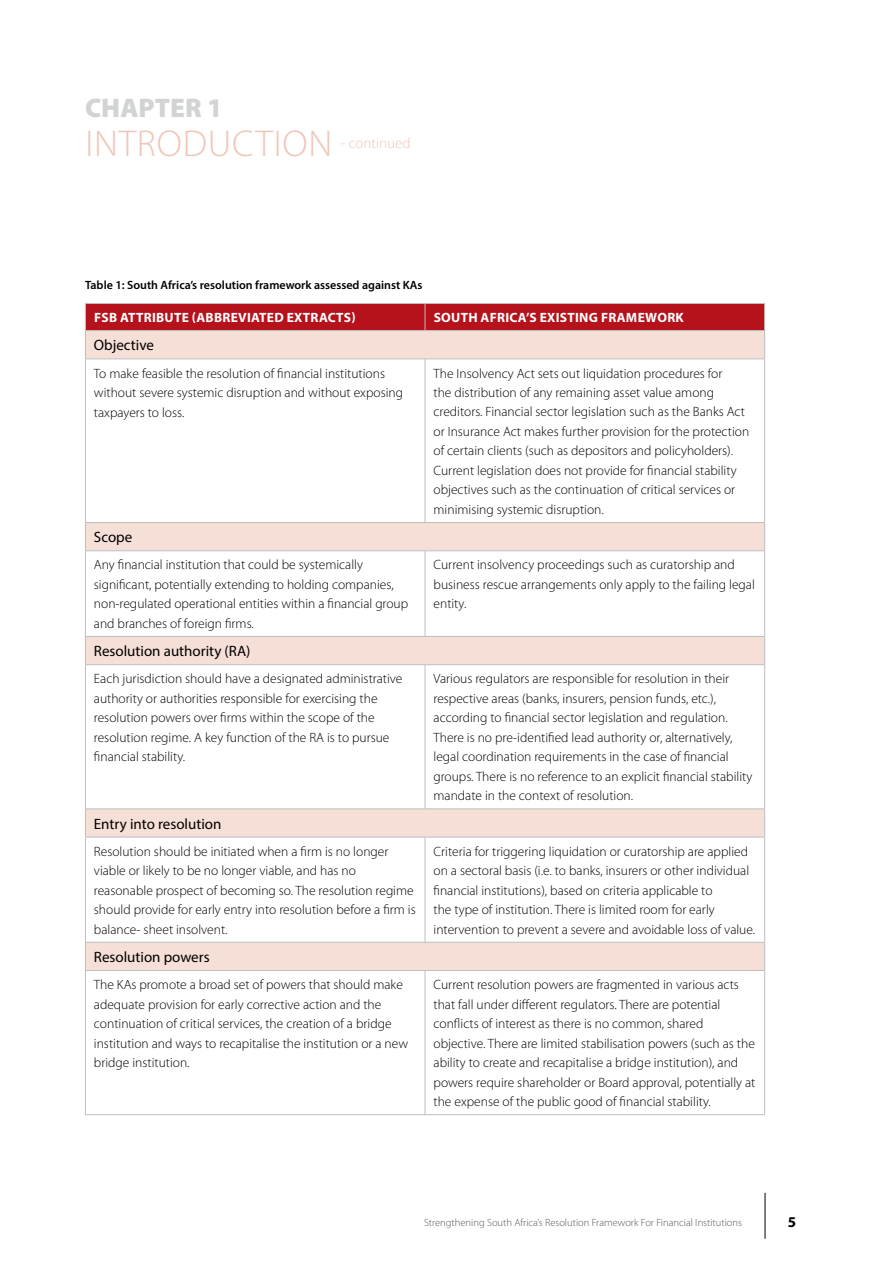
<style>
.page{position:relative;width:893px;height:1263px;background:#fff}
.page>*{position:absolute;margin:0;border:0;box-sizing:border-box;transform-origin:0 0}
.t1{font:300 37.5px "Myriad Pro";letter-spacing:.02em;color:#eec7b8}
.t2{font:900 27px "Myriad Pro";color:#d1d3d4}
.t3{font:15px "Myriad Pro";color:#000}
.t4{font:300 15px "Myriad Pro";color:#eec7b8}
.t5{font:700 15px "Myriad Pro";color:#000}
.t6{font:300 13.5px/19.5px "Myriad Pro";color:#000}
.t7{font:700 13.5px "Myriad Pro";letter-spacing:.02em;color:#fff}
.t8{font:600 12px "Myriad Pro";color:#000}
.t9{font:300 10.5px "Myriad Pro";color:#58595b}
</style>
<div class="page">
<hr style="left:765px;top:1193px;width:1px;height:46px;background:#000">
<svg style="left:86px;top:359px;width:678px;height:755px"></svg>
<svg style="left:85px;top:303px;width:680px;height:55px;background:#d47c7c"></svg>
<hr style="left:85px;top:358px;width:340px;height:1px;background:#bcbec0">
<hr style="left:85px;top:359px;width:1px;height:163px;background:#bcbec0">
<hr style="left:425px;top:358px;width:340px;height:1px;background:#bcbec0">
<hr style="left:425px;top:359px;width:1px;height:163px;background:#bcbec0">
<hr style="left:764px;top:359px;width:1px;height:163px;background:#bcbec0">
<hr style="left:85px;top:522px;width:340px;height:1px;background:#bcbec0">
<svg style="left:85px;top:523px;width:1px;height:27px"></svg>
<hr style="left:425px;top:522px;width:340px;height:1px;background:#bcbec0">
<svg style="left:764px;top:523px;width:1px;height:27px"></svg>
<hr style="left:85px;top:550px;width:340px;height:1px;background:#bcbec0">
<hr style="left:85px;top:551px;width:1px;height:85px;background:#bcbec0">
<hr style="left:425px;top:550px;width:340px;height:1px;background:#bcbec0">
<hr style="left:425px;top:551px;width:1px;height:85px;background:#bcbec0">
<hr style="left:764px;top:551px;width:1px;height:85px;background:#bcbec0">
<hr style="left:85px;top:636px;width:340px;height:1px;background:#bcbec0">
<svg style="left:85px;top:637px;width:1px;height:27px"></svg>
<hr style="left:425px;top:636px;width:340px;height:1px;background:#bcbec0">
<svg style="left:764px;top:637px;width:1px;height:27px"></svg>
<hr style="left:85px;top:664px;width:340px;height:1px;background:#bcbec0">
<hr style="left:85px;top:665px;width:1px;height:143px;background:#bcbec0">
<hr style="left:425px;top:664px;width:340px;height:1px;background:#bcbec0">
<hr style="left:425px;top:665px;width:1px;height:143px;background:#bcbec0">
<hr style="left:764px;top:665px;width:1px;height:143px;background:#bcbec0">
<hr style="left:85px;top:808px;width:340px;height:1px;background:#bcbec0">
<svg style="left:85px;top:809px;width:1px;height:28px"></svg>
<hr style="left:425px;top:808px;width:340px;height:1px;background:#bcbec0">
<svg style="left:764px;top:809px;width:1px;height:28px"></svg>
<hr style="left:85px;top:837px;width:340px;height:1px;background:#bcbec0">
<hr style="left:85px;top:837px;width:1px;height:105px;background:#bcbec0">
<hr style="left:425px;top:837px;width:340px;height:1px;background:#bcbec0">
<hr style="left:425px;top:837px;width:1px;height:105px;background:#bcbec0">
<hr style="left:764px;top:837px;width:1px;height:105px;background:#bcbec0">
<hr style="left:85px;top:942px;width:340px;height:1px;background:#bcbec0">
<svg style="left:85px;top:943px;width:1px;height:27px"></svg>
<hr style="left:425px;top:942px;width:340px;height:1px;background:#bcbec0">
<svg style="left:764px;top:943px;width:1px;height:27px"></svg>
<hr style="left:85px;top:970px;width:340px;height:1px;background:#bcbec0">
<hr style="left:85px;top:971px;width:1px;height:143px;background:#bcbec0">
<hr style="left:425px;top:970px;width:340px;height:1px;background:#bcbec0">
<hr style="left:425px;top:971px;width:1px;height:143px;background:#bcbec0">
<hr style="left:764px;top:971px;width:1px;height:143px;background:#bcbec0">
<hr style="left:85px;top:1114px;width:340px;height:1px;background:#bcbec0">
<hr style="left:425px;top:1114px;width:340px;height:1px;background:#bcbec0">
<h2 class="t2" style="left:85px;top:93px;width:139px">CHAPTER 1</h2>
<h1 class="t1" style="left:85px;top:123px;width:248px">INTRODUCTION</h1>
<p class="t4" style="left:341px;top:135px;width:71px">- continued</p>
<p class="t8" style="left:85px;top:277px;width:339px">Table 1: South Africa’s resolution framework assessed against KAs</p>
<p class="t7" style="left:94px;top:309px;width:263px">FSB ATTRIBUTE (ABBREVIATED EXTRACTS)</p>
<p class="t7" style="left:434px;top:309px;width:252px">SOUTH AFRICA’S EXISTING FRAMEWORK</p>
<p class="t3" style="left:94px;top:336px;width:61px">Objective</p>
<p class="t6" style="left:94px;top:363px;width:311px">To make feasible the resolution of financial institutions without severe systemic disruption and without exposing taxpayers to loss.</p>
<p class="t6" style="left:434px;top:363px;width:317px">The Insolvency Act sets out liquidation procedures for<br>the distribution of any remaining asset value among creditors. Financial sector legislation such as the Banks Act or Insurance Act makes further provision for the protection of certain clients (such as depositors and policyholders).<br>Current legislation does not provide for financial stability objectives such as the continuation of critical services or minimising systemic disruption.</p>
<p class="t3" style="left:94px;top:528px;width:40px">Scope</p>
<p class="t6" style="left:94px;top:555px;width:316px">Any financial institution that could be systemically significant, potentially extending to holding companies, non-regulated operational entities within a financial group and branches of foreign firms.</p>
<p class="t6" style="left:434px;top:555px;width:323px">Current insolvency proceedings such as curatorship and business rescue arrangements only apply to the failing legal entity.</p>
<p class="t3" style="left:94px;top:642px;width:158px">Resolution authority (RA)</p>
<p class="t6" style="left:94px;top:669px;width:310px">Each jurisdiction should have a designated administrative authority or authorities responsible for exercising the resolution powers over firms within the scope of the resolution regime. A key function of the RA is to pursue financial stability.</p>
<p class="t6" style="left:434px;top:669px;width:320px">Various regulators are responsible for resolution in their respective areas (banks, insurers, pension funds, etc.), according to financial sector legislation and regulation.<br>There is no pre-identified lead authority or, alternatively, legal coordination requirements in the case of financial groups. There is no reference to an explicit financial stability mandate in the context of resolution.</p>
<p class="t3" style="left:94px;top:814px;width:129px">Entry into resolution</p>
<p class="t6" style="left:94px;top:842px;width:323px">Resolution should be initiated when a firm is no longer viable or likely to be no longer viable, and has no reasonable prospect of becoming so. The resolution regime should provide for early entry into resolution before a firm is balance- sheet insolvent.</p>
<p class="t6" style="left:434px;top:842px;width:323px">Criteria for triggering liquidation or curatorship are applied on a sectoral basis (i.e. to banks, insurers or other individual financial institutions), based on criteria applicable to<br>the type of institution. There is limited room for early intervention to prevent a severe and avoidable loss of value.</p>
<p class="t3" style="left:94px;top:948px;width:117px">Resolution powers</p>
<p class="t6" style="left:94px;top:975px;width:316px">The KAs promote a broad set of powers that should make adequate provision for early corrective action and the continuation of critical services, the creation of a bridge institution and ways to recapitalise the institution or a new bridge institution.</p>
<p class="t6" style="left:434px;top:975px;width:323px">Current resolution powers are fragmented in various acts that fall under different regulators. There are potential conflicts of interest as there is no common, shared objective. There are limited stabilisation powers (such as the ability to create and recapitalise a bridge institution), and powers require shareholder or Board approval, potentially at the expense of the public good of financial stability.</p>
<p class="t9" style="left:424px;top:1217px;width:319px">Strengthening South Africa’s Resolution Framework For Financial Institutions</p>
<p class="t5" style="left:788px;top:1212px;width:10px">5</p>
</div>
